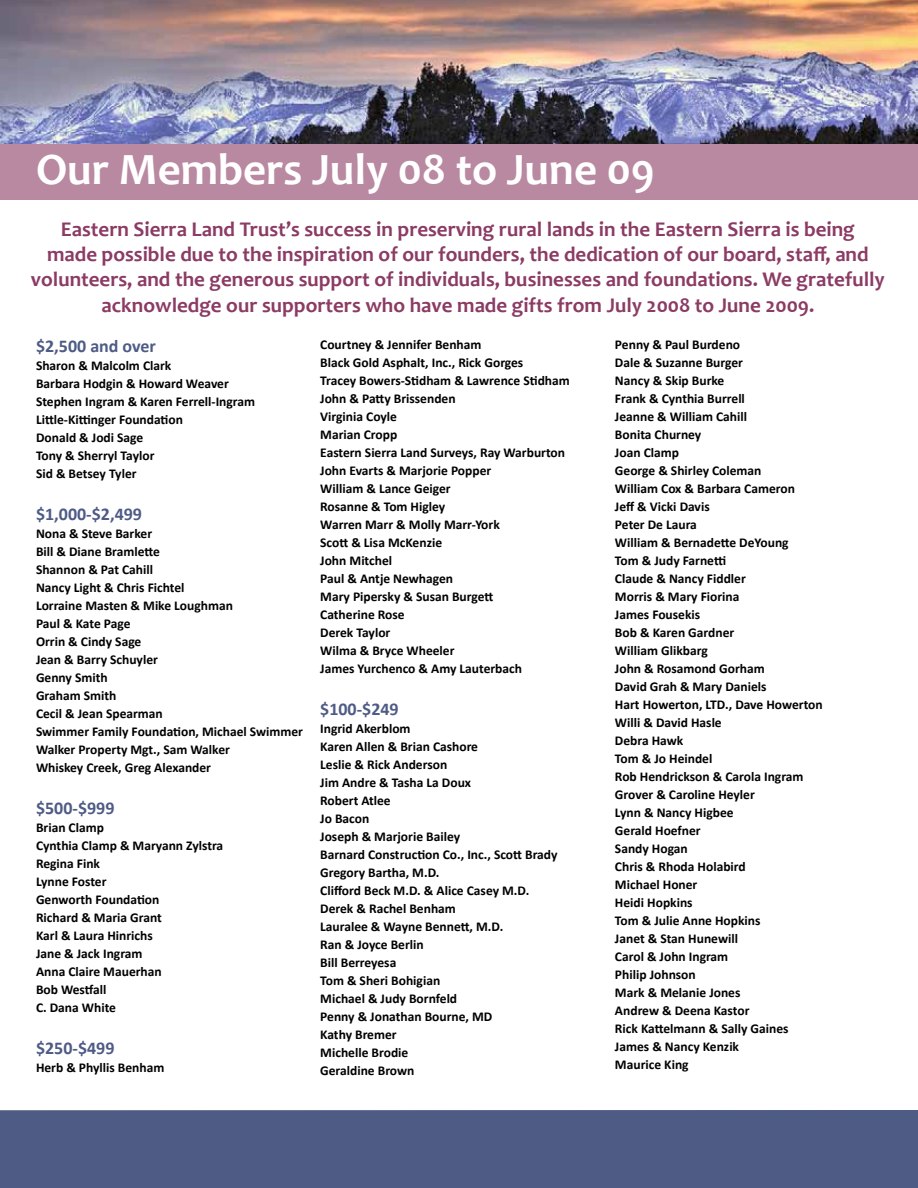
<style>
.page{position:relative;width:918px;height:1188px;background:#fff}
.page>*{position:absolute;margin:0;border:0;box-sizing:border-box;transform-origin:0 0}
.t1{font:700 45px "Candara";color:#fff}
.t2{font:700 21px/25.2px "Candara";color:#8b3b64;text-align:center}
.t3{font:700 18px "Calibri";color:#4e5b85}
.t4{font:700 13.5px/18px "Calibri";color:#000}
</style>
<div class="page">
<div style="left:0;top:143px;width:918px;height:57px;background:#b989a2"></div>
<div style="left:0;top:1110px;width:918px;height:78px;background:#4e5b85"></div>
<img style="left:0;top:0;width:918px;height:143px">
<h1 class="t1" style="left:36px;top:142px;width:620px">Our Members July 08 to June 09</h1>
<p class="t2" style="left:31px;top:217px;width:855px">Eastern Sierra Land Trust’s success in preserving rural lands in the Eastern Sierra is being<br>made possible due to the inspiration of our founders, the dedication of our board, staff, and volunteers, and the generous support of individuals, businesses and foundations. We gratefully acknowledge our supporters who have made gifts from July 2008 to June 2009.</p>
<h3 class="t3" style="left:36px;top:335px;width:122px">$2,500 and over</h3>
<p class="t4" style="left:36px;top:356px;width:221px">Sharon &amp; Malcolm Clark<br>Barbara Hodgin &amp; Howard Weaver<br>Stephen Ingram &amp; Karen Ferrell-Ingram<br>Little-Kittinger Foundation<br>Donald &amp; Jodi Sage<br>Tony &amp; Sherryl Taylor<br>Sid &amp; Betsey Tyler</p>
<h3 class="t3" style="left:36px;top:503px;width:108px">$1,000-$2,499</h3>
<p class="t4" style="left:36px;top:524px;width:268px">Nona &amp; Steve Barker<br>Bill &amp; Diane Bramlette<br>Shannon &amp; Pat Cahill<br>Nancy Light &amp; Chris Fichtel<br>Lorraine Masten &amp; Mike Loughman<br>Paul &amp; Kate Page<br>Orrin &amp; Cindy Sage<br>Jean &amp; Barry Schuyler<br>Genny Smith<br>Graham Smith<br>Cecil &amp; Jean Spearman<br>Swimmer Family Foundation, Michael Swimmer<br>Walker Property Mgt., Sam Walker<br>Whiskey Creek, Greg Alexander</p>
<h3 class="t3" style="left:36px;top:797px;width:80px">$500-$999</h3>
<p class="t4" style="left:36px;top:818px;width:189px">Brian Clamp<br>Cynthia Clamp &amp; Maryann Zylstra<br>Regina Fink<br>Lynne Foster<br>Genworth Foundation<br>Richard &amp; Maria Grant<br>Karl &amp; Laura Hinrichs<br>Jane &amp; Jack Ingram<br>Anna Claire Mauerhan<br>Bob Westfall<br>C. Dana White</p>
<h3 class="t3" style="left:36px;top:1037px;width:80px">$250-$499</h3>
<p class="t4" style="left:36px;top:1058px;width:130px">Herb &amp; Phyllis Benham</p>
<p class="t4" style="left:320px;top:335px;width:251px">Courtney &amp; Jennifer Benham<br>Black Gold Asphalt, Inc., Rick Gorges<br>Tracey Bowers-Stidham &amp; Lawrence Stidham<br>John &amp; Patty Brissenden<br>Virginia Coyle<br>Marian Cropp<br>Eastern Sierra Land Surveys, Ray Warburton<br>John Evarts &amp; Marjorie Popper<br>William &amp; Lance Geiger<br>Rosanne &amp; Tom Higley<br>Warren Marr &amp; Molly Marr-York<br>Scott &amp; Lisa McKenzie<br>John Mitchel<br>Paul &amp; Antje Newhagen<br>Mary Pipersky &amp; Susan Burgett<br>Catherine Rose<br>Derek Taylor<br>Wilma &amp; Bryce Wheeler<br>James Yurchenco &amp; Amy Lauterbach</p>
<h3 class="t3" style="left:320px;top:698px;width:80px">$100-$249</h3>
<p class="t4" style="left:320px;top:719px;width:239px">Ingrid Akerblom<br>Karen Allen &amp; Brian Cashore<br>Leslie &amp; Rick Anderson<br>Jim Andre &amp; Tasha La Doux<br>Robert Atlee<br>Jo Bacon<br>Joseph &amp; Marjorie Bailey<br>Barnard Construction Co., Inc., Scott Brady<br>Gregory Bartha, M.D.<br>Clifford Beck M.D. &amp; Alice Casey M.D.<br>Derek &amp; Rachel Benham<br>Lauralee &amp; Wayne Bennett, M.D.<br>Ran &amp; Joyce Berlin<br>Bill Berreyesa<br>Tom &amp; Sheri Bohigian<br>Michael &amp; Judy Bornfeld<br>Penny &amp; Jonathan Bourne, MD<br>Kathy Bremer<br>Michelle Brodie<br>Geraldine Brown</p>
<p class="t4" style="left:615px;top:335px;width:209px">Penny &amp; Paul Burdeno<br>Dale &amp; Suzanne Burger<br>Nancy &amp; Skip Burke<br>Frank &amp; Cynthia Burrell<br>Jeanne &amp; William Cahill<br>Bonita Churney<br>Joan Clamp<br>George &amp; Shirley Coleman<br>William Cox &amp; Barbara Cameron<br>Jeff &amp; Vicki Davis<br>Peter De Laura<br>William &amp; Bernadette DeYoung<br>Tom &amp; Judy Farnetti<br>Claude &amp; Nancy Fiddler<br>Morris &amp; Mary Fiorina<br>James Fousekis<br>Bob &amp; Karen Gardner<br>William Glikbarg<br>John &amp; Rosamond Gorham<br>David Grah &amp; Mary Daniels<br>Hart Howerton, LTD., Dave Howerton<br>Willi &amp; David Hasle<br>Debra Hawk<br>Tom &amp; Jo Heindel<br>Rob Hendrickson &amp; Carola Ingram<br>Grover &amp; Caroline Heyler<br>Lynn &amp; Nancy Higbee<br>Gerald Hoefner<br>Sandy Hogan<br>Chris &amp; Rhoda Holabird<br>Michael Honer<br>Heidi Hopkins<br>Tom &amp; Julie Anne Hopkins<br>Janet &amp; Stan Hunewill<br>Carol &amp; John Ingram<br>Philip Johnson<br>Mark &amp; Melanie Jones<br>Andrew &amp; Deena Kastor<br>Rick Kattelmann &amp; Sally Gaines<br>James &amp; Nancy Kenzik<br>Maurice King</p>
</div>
